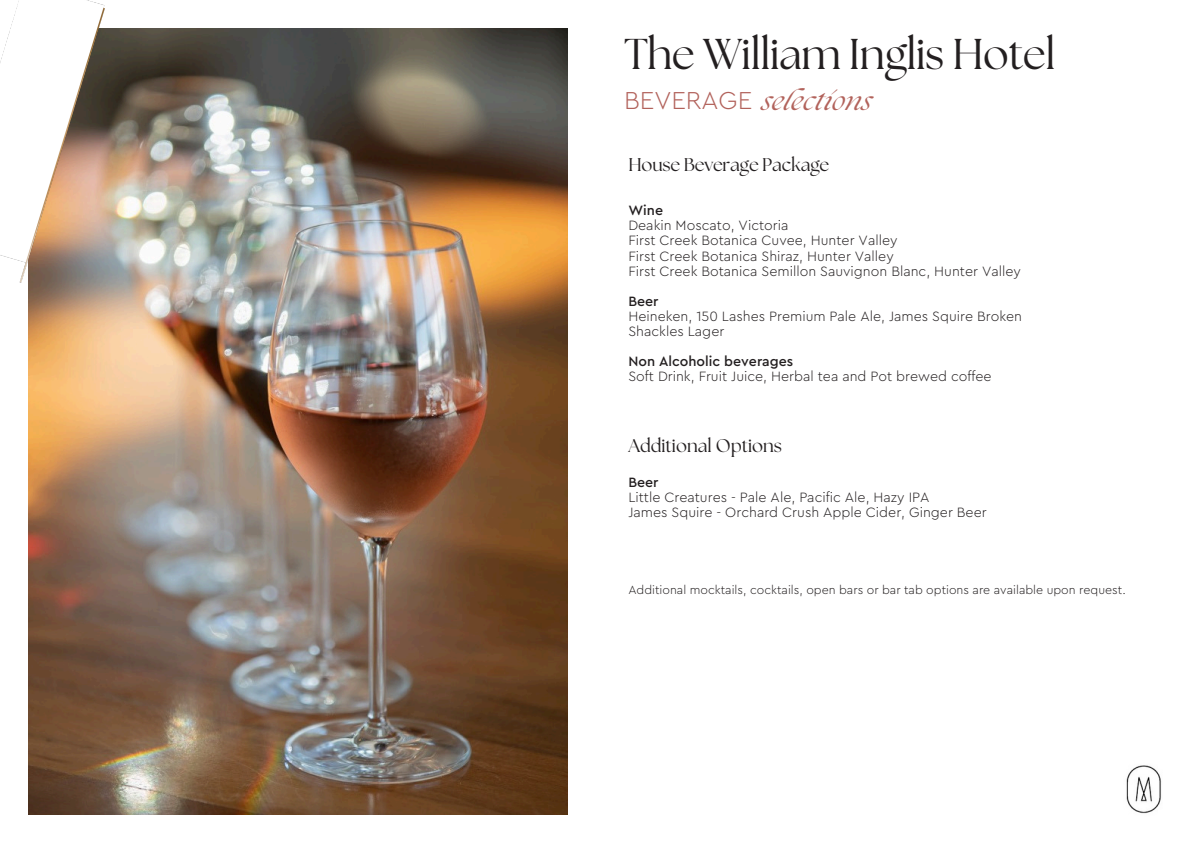
<style>
.page{position:relative;width:1191px;height:843px;background:#fff}
.page>*{position:absolute;margin:0;border:0;box-sizing:border-box;transform-origin:0 0}
.t1{font:43px "The Seasons";letter-spacing:-.01em;color:#231f20}
.t2{font:italic 27.1px "The Seasons";color:#b2625b}
.t3{font:18.3px "The Seasons";letter-spacing:-.01em;color:#231f20}
.t4{font:300 14.1px/15.1px "Cera Pro";color:#231f20}
.t5{font:500 14.1px "Cera Pro";color:#231f20}
.t6{font:300 12.3px "Cera Pro";color:#231f20}
.s1{font-family:"Cera Pro";font-weight:300;font-style:normal;font-size:25.6px}
.s2{font-weight:500}
</style>
<div class="page">
<img style="left:28px;top:28px;width:539px;height:786px">
<img style="left:0;top:0;width:109px;height:288px">
<img style="left:1126px;top:765px;width:35px;height:49px">
<h2 class="t1" style="left:624px;top:35px;width:433px">The William Inglis Hotel</h2>
<h6 class="t2" style="left:624px;top:88px;width:249px"><span class="s1">BEVERAGE</span> selections</h6>
<h3 class="t3" style="left:628px;top:156px;width:202px">House Beverage Package</h3>
<h5 class="t5" style="left:628px;top:204px;width:36px">Wine</h5>
<p class="t4" style="left:628px;top:218px;width:162px">Deakin Moscato, Victoria</p>
<p class="t4" style="left:628px;top:233px;width:270px">First Creek Botanica Cuvee, Hunter Valley</p>
<p class="t4" style="left:628px;top:248px;width:267px">First Creek Botanica Shiraz, Hunter Valley</p>
<p class="t4" style="left:628px;top:264px;width:394px">First Creek Botanica Semillon Sauvignon Blanc, Hunter Valley</p>
<p class="t5" style="left:628px;top:294px;width:32px">Beer</p>
<p class="t4" style="left:628px;top:309px;width:395px">Heineken, 150 Lashes Premium Pale Ale, James Squire Broken<br>Shackles Lager</p>
<p class="t5" style="left:628px;top:355px;width:166px">Non Alcoholic beverages</p>
<p class="t4" style="left:628px;top:369px;width:365px">Soft Drink, Fruit Juice, Herbal tea and Pot brewed coffee</p>
<h4 class="t3" style="left:628px;top:437px;width:155px">Additional Options</h4>
<h5 class="t4" style="left:628px;top:474px;width:360px"><span class="s2">Beer<br></span>Little Creatures - Pale Ale, Pacific Ale, Hazy IPA<br>James Squire - Orchard Crush Apple Cider, Ginger Beer</h5>
<p class="t6" style="left:628px;top:584px;width:499px">Additional mocktails, cocktails, open bars or bar tab options are available upon request.</p>
</div>
